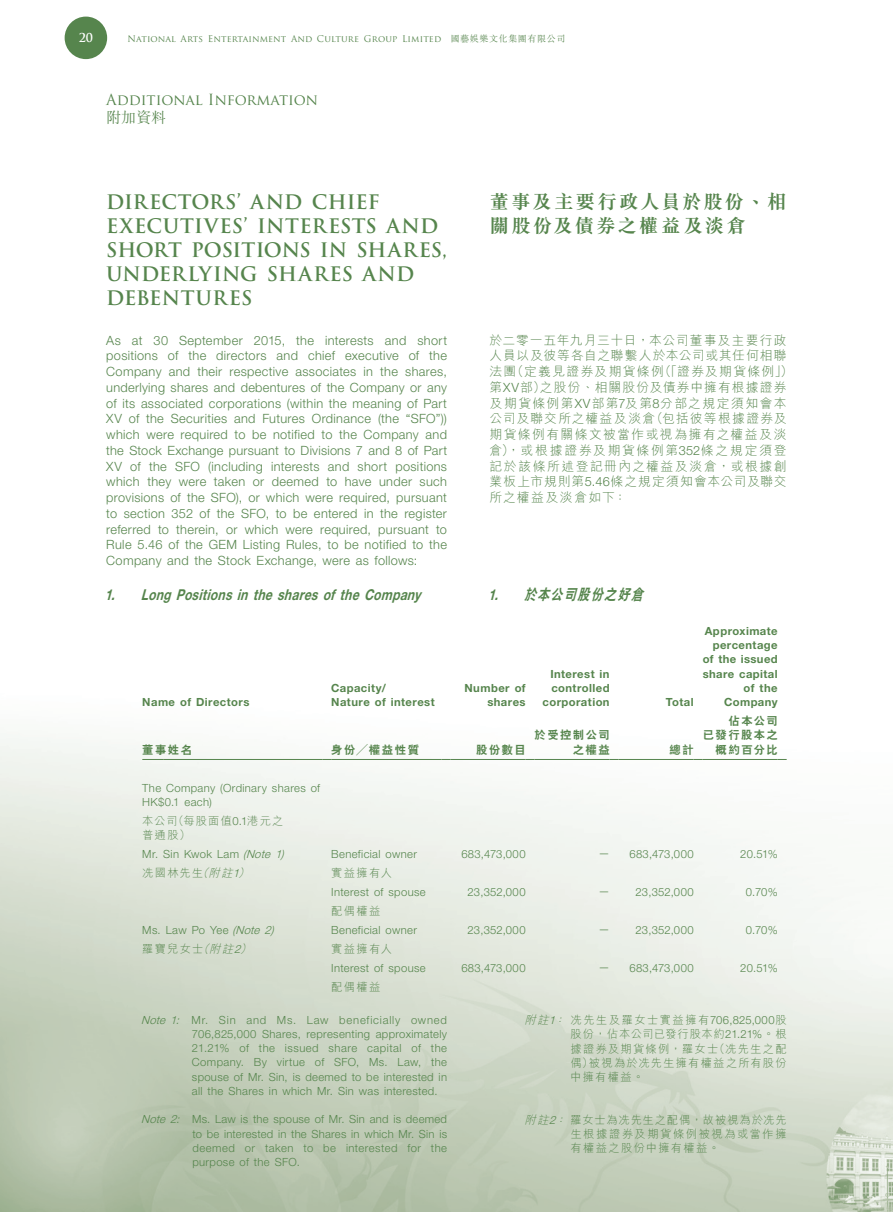
<style>
.page{position:relative;width:893px;height:1212px;background:#fff}
.page>*{position:absolute;margin:0;border:0;box-sizing:border-box;transform-origin:0 0}
._03_H1{font:700 19.5px/24px "Trajan Pro";letter-spacing:.01em;color:#56854d}
._03_H1-2{font:700 19.5px/24px "M Sung HK";letter-spacing:.1em;color:#56854d}
._04___H2{font:italic 700 15px "Helvetica Neue LT Std";color:#56854d;scale:.8 1}
.t1{font:15px "Trajan Pro";color:#56854d}
._04___H2-2{font:italic 800 15px "C Hei 2 HK";color:#56854d;scale:.8 1}
.t2{font:300 15px "M Sung HK";color:#56854d}
._11_P0{font:300 12.75px/15.8px "Helvetica Neue LT Std";letter-spacing:.025em;color:#56854d;text-align:justify}
._11_P0-2{font:300 12.75px/15.8px "M Hei HK";letter-spacing:.1em;color:#56854d}
.t3{font:700 12px "Trajan Pro";color:#fff}
._26___P2__Note{font:300 11.25px/14.2px "Helvetica Neue LT Std";letter-spacing:.03em;color:#56854d;text-align:justify}
._02_Note_Text{font:300 11.25px "Helvetica Neue LT Std";letter-spacing:.03em;color:#56854d}
._02_Note_Text-2{font:700 11.25px/14.2px "Helvetica Neue LT Std";letter-spacing:.04em;color:#56854d;text-align:right}
._26___P2__Note-2{font:300 11.25px/14.2px "M Hei HK";letter-spacing:.11em;color:#56854d;text-align:justify}
._29_Table_Stub__Note{font:300 11.25px/14.2px "Helvetica Neue LT Std";letter-spacing:.03em;color:#56854d}
._02_Note_Text-3{font:800 11.25px/14.2px "C Hei 2 HK";letter-spacing:.14em;color:#56854d;text-align:right}
._29_Table_Stub__Note-2{font:300 11.25px/14.2px "M Hei HK";letter-spacing:.105em;color:#56854d}
._02_Note_Text-4{font:300 11.25px "M Hei HK";letter-spacing:.12em;color:#56854d}
.t4{font:9px "Trajan Pro";letter-spacing:.015em;color:#56854d}
.s1{font-family:"M Sung HK";font-weight:300}
.s2{font-family:"Helvetica Neue LT Std"}
.s3{font-family:"Helvetica Neue LT Std";font-weight:700}
.s4{font-style:italic}
.s5{font-family:"Helvetica Neue LT Std";font-style:italic}
</style>
<div class="page">
<div style="left:65px;top:17px;width:42px;height:42px;background:#56854d;border-radius:50%"></div>
<svg style="left:142px;top:759px;width:21px;height:1px"></svg>
<hr style="left:163px;top:759px;width:159px;height:1px;background:#56854d">
<hr style="left:331px;top:759px;width:111px;height:1px;background:#56854d">
<hr style="left:451px;top:759px;width:75px;height:1px;background:#56854d">
<hr style="left:535px;top:759px;width:75px;height:1px;background:#56854d">
<hr style="left:619px;top:759px;width:75px;height:1px;background:#56854d">
<hr style="left:703px;top:759px;width:75px;height:1px;background:#56854d">
<p class="t3" style="left:79px;top:31px;width:16px">20</p>
<p class="t4" style="left:128px;top:33px;width:439px">National Arts Entertainment And Culture Group Limited <span class="s1">國藝娛樂文化集團有限公司</span></p>
<p class="t1" style="left:106px;top:90px;width:213px">Additional Information</p>
<p class="t2" style="left:106px;top:107px;width:61px">附加資料</p>
<p class="_03_H1" style="left:106px;top:190px;width:342px">DIRECTORS’ AND CHIEF<br>EXECUTIVES’ INTERESTS AND<br>SHORT POSITIONS IN SHARES,<br>UNDERLYING SHARES AND<br>DEBENTURES</p>
<p class="_11_P0" style="left:106px;top:332px;width:342px">As at 30 September 2015, the interests and short positions of the directors and chief executive of the Company and their respective associates in the shares, underlying shares and debentures of the Company or any of its associated corporations (within the meaning of Part XV of the Securities and Futures Ordinance (the “SFO”)) which were required to be notified to the Company and the Stock Exchange pursuant to Divisions 7 and 8 of Part XV of the SFO (including interests and short positions which they were taken or deemed to have under such provisions of the SFO), or which were required, pursuant to section 352 of the SFO, to be entered in the register referred to therein, or which were required, pursuant to Rule 5.46 of the GEM Listing Rules, to be notified to the Company and the Stock Exchange, were as follows:</p>
<p class="_04___H2" style="left:105px;top:586px;width:396px">1. LongPositionsinthesharesoftheCompany</p>
<p class="_03_H1-2" style="left:490px;top:189px;width:299px">董事及主要行政人員於股份、相關股份及債券之權益及淡倉</p>
<p class="_11_P0-2" style="left:490px;top:331px;width:305px">於二零一五年九月三十日，本公司董事及主要行政人員以及彼等各自之聯繫人於本公司或其任何相聯法團（定義見證券及期貨條例（「證券及期貨條例」）第<span class="s2">XV</span>部）之股份、相關股份及債券中擁有根據證券及期貨條例第<span class="s2">XV</span>部第<span class="s2">7</span>及第<span class="s2">8</span>分部之規定須知會本公司及聯交所之權益及淡倉（包括彼等根據證券及期貨條例有關條文被當作或視為擁有之權益及淡倉），或根據證券及期貨條例第<span class="s2">352</span>條之規定須登記於該條所述登記冊內之權益及淡倉，或根據創業板上市規則第<span class="s2">5.46</span>條之規定須知會本公司及聯交所之權益及淡倉如下：</p>
<p class="_04___H2-2" style="left:488px;top:585px;width:202px"><span class="s3">1.</span> 於本公司股份之好倉</p>
<p class="_02_Note_Text-2" style="left:142px;top:695px;width:109px">Name of Directors</p>
<p class="_02_Note_Text-2" style="left:331px;top:680px;width:105px;text-align:left">Capacity/<br>Nature of interest</p>
<p class="_02_Note_Text-2" style="left:464px;top:680px;width:63px">Number of shares</p>
<p class="_02_Note_Text-3" style="left:142px;top:742px;width:51px">董事姓名</p>
<p class="_02_Note_Text-3" style="left:331px;top:742px;width:89px">身份╱權益性質</p>
<p class="_02_Note_Text-3" style="left:476px;top:742px;width:51px">股份數目</p>
<p class="_02_Note_Text-2" style="left:542px;top:666px;width:69px">Interest in controlled corporation</p>
<p class="_02_Note_Text-3" style="left:535px;top:728px;width:77px">於受控制公司之權益</p>
<p class="_02_Note_Text-2" style="left:666px;top:695px;width:29px">Total</p>
<p class="_02_Note_Text-3" style="left:669px;top:742px;width:26px">總計</p>
<p class="_02_Note_Text-2" style="left:703px;top:623px;width:77px">Approximate percentage of the issued share capital of the<br>Company</p>
<p class="_02_Note_Text-3" style="left:703px;top:714px;width:77px">佔本公司<br>已發行股本之概約百分比</p>
<p class="_29_Table_Stub__Note" style="left:142px;top:780px;width:179px">The Company (Ordinary shares of<br>HK$0.1 each)</p>
<p class="_29_Table_Stub__Note-2" style="left:142px;top:813px;width:143px">本公司（每股面值<span class="s2">0.1</span>港元之普通股）</p>
<p class="_29_Table_Stub__Note" style="left:142px;top:846px;width:144px">Mr. Sin Kwok Lam <span class="s4">(Note 1)</span></p>
<p class="_02_Note_Text" style="left:331px;top:847px;width:87px">Beneficial owner</p>
<p class="_02_Note_Text" style="left:461px;top:847px;width:66px">683,473,000</p>
<p class="_02_Note_Text" style="left:598px;top:846px;width:13px">—</p>
<p class="_02_Note_Text" style="left:629px;top:847px;width:66px">683,473,000</p>
<p class="_02_Note_Text" style="left:740px;top:847px;width:39px">20.51%</p>
<p class="_29_Table_Stub__Note-2" style="left:142px;top:865px;width:112px">冼國林先生<span class="s4">（附註</span><span class="s5">1</span><span class="s4">）</span></p>
<p class="_02_Note_Text-4" style="left:331px;top:865px;width:62px">實益擁有人</p>
<p class="_02_Note_Text" style="left:331px;top:885px;width:96px">Interest of spouse</p>
<p class="_02_Note_Text" style="left:468px;top:885px;width:60px">23,352,000</p>
<p class="_02_Note_Text" style="left:598px;top:884px;width:13px">—</p>
<p class="_02_Note_Text" style="left:636px;top:885px;width:60px">23,352,000</p>
<p class="_02_Note_Text" style="left:746px;top:885px;width:33px">0.70%</p>
<p class="_02_Note_Text-4" style="left:331px;top:903px;width:51px">配偶權益</p>
<p class="_29_Table_Stub__Note" style="left:142px;top:922px;width:133px">Ms. Law Po Yee <span class="s4">(Note 2)</span></p>
<p class="_02_Note_Text" style="left:331px;top:923px;width:87px">Beneficial owner</p>
<p class="_02_Note_Text" style="left:468px;top:923px;width:60px">23,352,000</p>
<p class="_02_Note_Text" style="left:598px;top:922px;width:13px">—</p>
<p class="_02_Note_Text" style="left:636px;top:923px;width:60px">23,352,000</p>
<p class="_02_Note_Text" style="left:746px;top:923px;width:33px">0.70%</p>
<p class="_29_Table_Stub__Note-2" style="left:142px;top:941px;width:114px">羅寶兒女士<span class="s4">（附註</span><span class="s5">2</span><span class="s4">）</span></p>
<p class="_02_Note_Text-4" style="left:331px;top:941px;width:62px">實益擁有人</p>
<p class="_02_Note_Text" style="left:331px;top:961px;width:96px">Interest of spouse</p>
<p class="_02_Note_Text" style="left:461px;top:961px;width:66px">683,473,000</p>
<p class="_02_Note_Text" style="left:598px;top:960px;width:13px">—</p>
<p class="_02_Note_Text" style="left:629px;top:961px;width:66px">683,473,000</p>
<p class="_02_Note_Text" style="left:740px;top:961px;width:39px">20.51%</p>
<p class="_02_Note_Text-4" style="left:331px;top:979px;width:51px">配偶權益</p>
<p class="_26___P2__Note" style="left:192px;top:1012px;width:257px;text-indent:-51px"><span class="s4">Note 1:</span> Mr. Sin and Ms. Law beneficially owned 706,825,000 Shares, representing approximately 21.21% of the issued share capital of the Company. By virtue of SFO, Ms. Law, the spouse of Mr. Sin, is deemed to be interested in all the Shares in which Mr. Sin was interested.</p>
<p class="_26___P2__Note" style="left:192px;top:1112px;width:256px;text-indent:-51px"><span class="s4">Note 2:</span> Ms. Law is the spouse of Mr. Sin and is deemed to be interested in the Shares in which Mr. Sin is deemed or taken to be interested for the purpose of the SFO.</p>
<p class="_26___P2__Note-2" style="left:571px;top:1012px;width:218px;text-indent:-46px"><span class="s4">附註</span><span class="s5">1</span><span class="s4">：</span>冼先生及羅女士實益擁有<span class="s2">706,825,000</span>股股份，佔本公司已發行股本約<span class="s2">21.21%</span>。根據證券及期貨條例，羅女士（冼先生之配偶）被視為於冼先生擁有權益之所有股份中擁有權益。</p>
<p class="_26___P2__Note-2" style="left:571px;top:1112px;width:218px;text-indent:-46px"><span class="s4">附註</span><span class="s5">2</span><span class="s4">：</span>羅女士為冼先生之配偶，故被視為於冼先生根據證券及期貨條例被視為或當作擁有權益之股份中擁有權益。</p>
</div>
